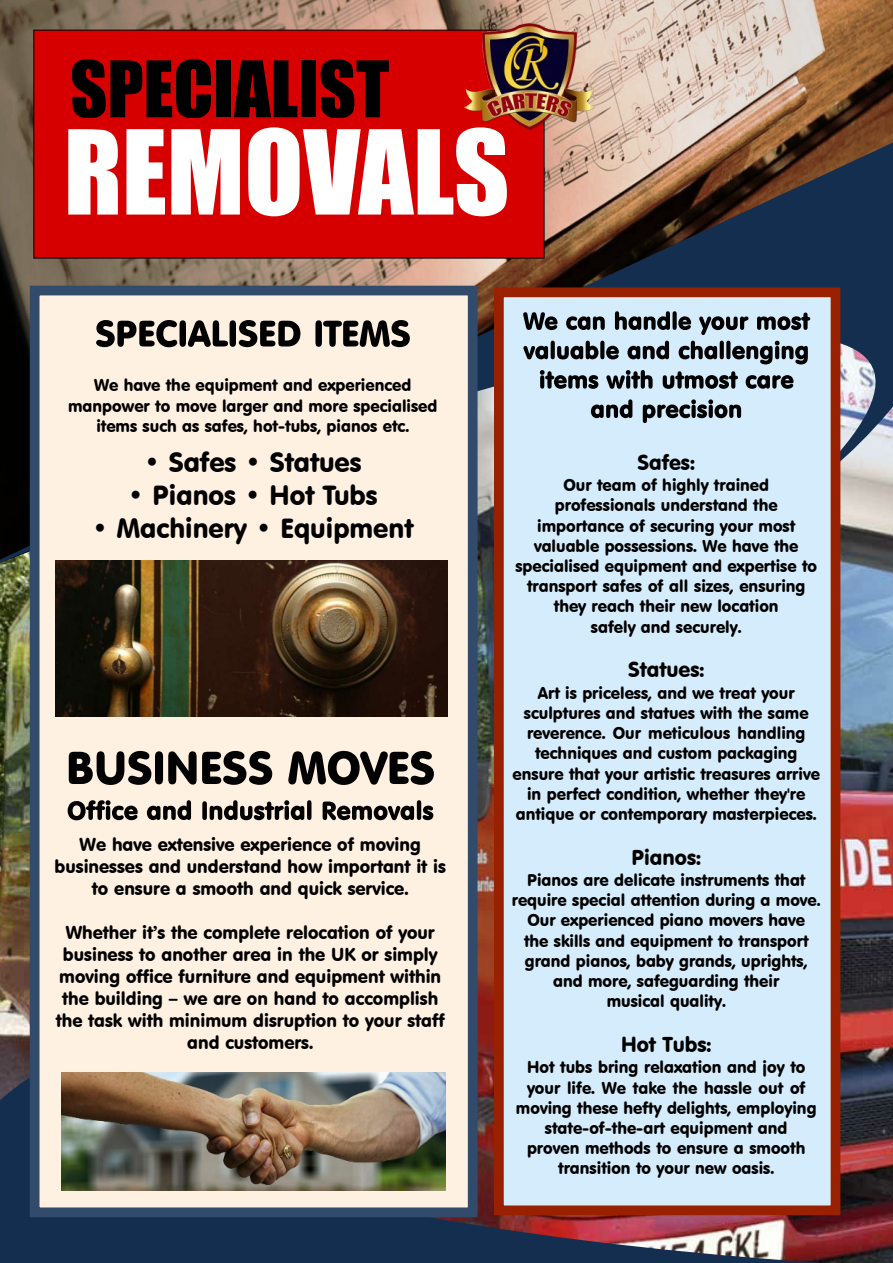
<style>
.page{position:relative;width:893px;height:1263px;background:#fff}
.page>*{position:absolute;margin:0;border:0;box-sizing:border-box;transform-origin:0 0}
.t1{font:108px "Impact";color:#fff}
.t2{font:72px "Impact";color:#000}
.t3{font:27px "VAG Rounded BT";color:#000}
.t4{font:21px "VAG Rounded BT";color:#000}
.t5{font:18px/22px "VAG Rounded BT";color:#000;text-align:center}
.t6{font:16.5px/20.2px "VAG Rounded BT";color:#000;text-align:center}
</style>
<div class="page">
<img style="left:0;top:599px;width:893px;height:402px">
<img style="left:0;top:0;width:893px;height:134px">
<img style="left:0;top:134px;width:893px;height:465px">
<img style="left:0;top:1001px;width:893px;height:262px">
<div style="left:33px;top:30px;width:511px;height:228px;background:#d70000"></div>
<div style="left:30px;top:286px;width:448px;height:931px;background:#fff1e2;border:10px solid #324b6b"></div>
<div style="left:494px;top:287px;width:346px;height:928px;background:#d4ecfb;border:10px solid #992100"></div>
<svg style="left:96px;top:320px;width:204px;height:27px"></svg>
<svg style="left:315px;top:320px;width:95px;height:27px"></svg>
<img style="left:462px;top:20px;width:136px;height:113px">
<img style="left:56px;top:560px;width:391px;height:157px">
<svg style="left:69px;top:751px;width:203px;height:34px"></svg>
<svg style="left:288px;top:751px;width:146px;height:34px"></svg>
<svg style="left:68px;top:800px;width:70px;height:20px"></svg>
<svg style="left:147px;top:800px;width:44px;height:20px"></svg>
<svg style="left:202px;top:800px;width:109px;height:20px"></svg>
<svg style="left:323px;top:800px;width:110px;height:20px"></svg>
<svg style="left:523px;top:312px;width:34px;height:18px"></svg>
<svg style="left:566px;top:316px;width:39px;height:14px"></svg>
<svg style="left:615px;top:311px;width:76px;height:19px"></svg>
<svg style="left:699px;top:316px;width:49px;height:19px"></svg>
<svg style="left:757px;top:313px;width:53px;height:17px"></svg>
<svg style="left:523px;top:341px;width:96px;height:18px"></svg>
<svg style="left:627px;top:341px;width:42px;height:18px"></svg>
<svg style="left:679px;top:341px;width:129px;height:23px"></svg>
<svg style="left:540px;top:370px;width:58px;height:19px"></svg>
<svg style="left:606px;top:370px;width:47px;height:19px"></svg>
<svg style="left:663px;top:371px;width:75px;height:18px"></svg>
<svg style="left:746px;top:375px;width:47px;height:14px"></svg>
<svg style="left:591px;top:399px;width:41px;height:19px"></svg>
<svg style="left:643px;top:399px;width:98px;height:24px"></svg>
<img style="left:61px;top:1072px;width:384px;height:118px">
<h2 class="t2" style="left:70px;top:60px;width:321px">SPECIALIST</h2>
<h1 class="t1" style="left:64px;top:129px;width:447px">REMOVALS</h1>
<p class="t6" style="left:68px;top:377px;width:371px">We have the equipment and experienced manpower to move larger and more specialised items such as safes, hot-tubs, pianos etc.</p>
<h3 class="t3" style="left:144px;top:451px;width:219px">• Safes • Statues</h3>
<h3 class="t3" style="left:128px;top:484px;width:251px">• Pianos • Hot Tubs</h3>
<h3 class="t3" style="left:92px;top:517px;width:323px">• Machinery • Equipment</h3>
<p class="t5" style="left:55px;top:835px;width:393px">We have extensive experience of moving businesses and understand how important it is to ensure a smooth and quick service.</p>
<p class="t5" style="left:56px;top:923px;width:390px">Whether it’s the complete relocation of your business to another area in the UK or simply moving office furniture and equipment within the building – we are on hand to accomplish the task with minimum disruption to your staff and customers.</p>
<p class="t4" style="left:637px;top:454px;width:59px">Safes:</p>
<p class="t6" style="left:515px;top:477px;width:303px">Our team of highly trained professionals understand the importance of securing your most valuable possessions. We have the specialised equipment and expertise to transport safes of all sizes, ensuring they reach their new location<br>safely and securely.</p>
<p class="t4" style="left:628px;top:661px;width:78px">Statues:</p>
<p class="t6" style="left:512px;top:684px;width:309px">Art is priceless, and we treat your sculptures and statues with the same reverence. Our meticulous handling techniques and custom packaging ensure that your artistic treasures arrive in perfect condition, whether they're antique or contemporary masterpieces.</p>
<p class="t4" style="left:631px;top:849px;width:71px">Pianos:</p>
<p class="t6" style="left:512px;top:871px;width:310px">Pianos are delicate instruments that require special attention during a move.<br>Our experienced piano movers have<br>the skills and equipment to transport grand pianos, baby grands, uprights, and more, safeguarding their<br>musical quality.</p>
<p class="t4" style="left:621px;top:1036px;width:92px">Hot Tubs:</p>
<p class="t6" style="left:516px;top:1059px;width:302px">Hot tubs bring relaxation and joy to your life. We take the hassle out of moving these hefty delights, employing state-of-the-art equipment and<br>proven methods to ensure a smooth transition to your new oasis.</p>
</div>
